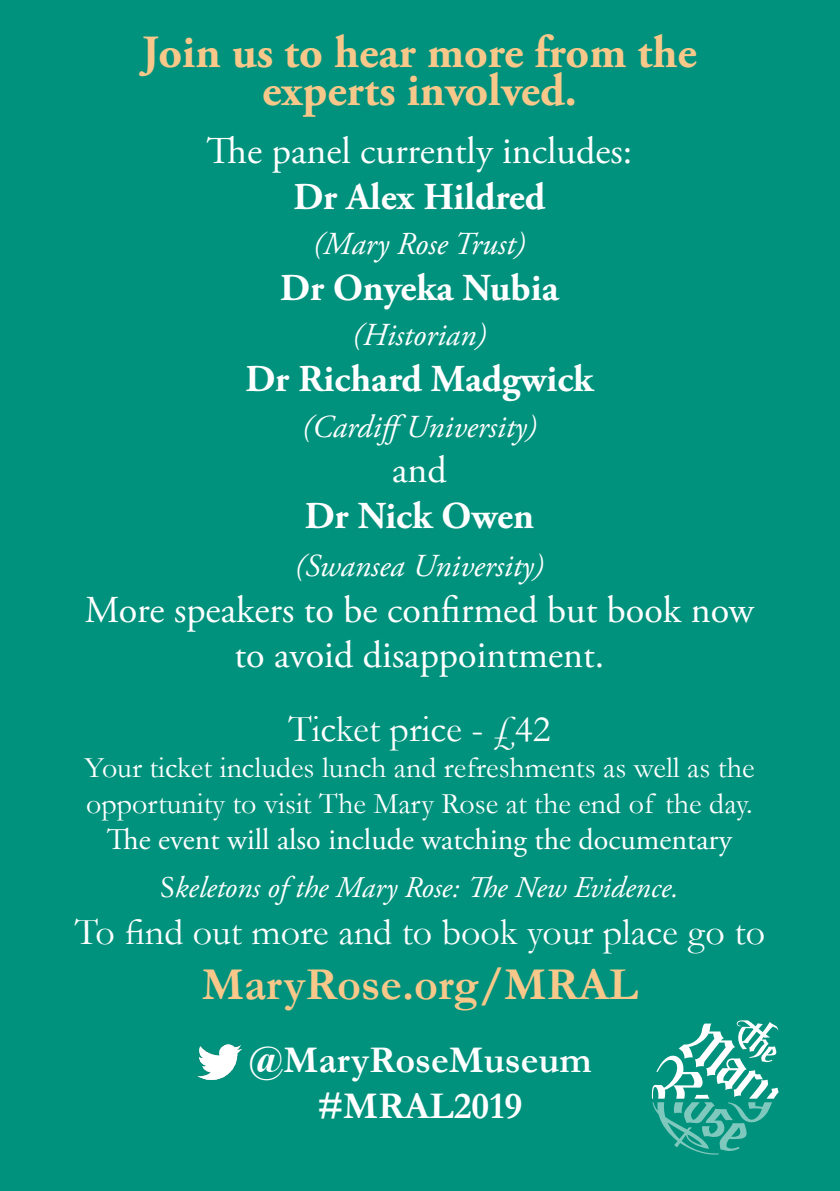
<style>
.page{position:relative;width:840px;height:1191px;background:#fff}
.page>*{position:absolute;margin:0;border:0;box-sizing:border-box;transform-origin:0 0}
.t1{font:700 46px/38px "Adobe Garamond Pro";color:#f8c88a;text-align:center}
.t2{font:700 46px "Garamond";color:#f8c88a}
.t3{font:38px/45.6px "Adobe Garamond Pro";color:#fff;text-align:center}
.t4{font:700 38px "Adobe Garamond Pro";color:#fff}
.t5{font:38px "Garamond";color:#fff}
.t6{font:700 38px "Garamond";color:#fff}
.t7{font:italic 32px "Adobe Garamond Pro";color:#fff}
.t8{font:30px/36px "Garamond";color:#fff}
.t9{font:30px/48px "Adobe Garamond Pro";color:#fff;text-align:center}
.s1{font-style:italic}
</style>
<div class="page">
<div style="left:0;top:0;width:839px;height:1191px;background:#00927d"></div>
<svg style="left:651px;top:1020px;width:127px;height:134px;background:#3bab9b"></svg>
<img style="left:197px;top:1044px;width:44px;height:36px">
<p class="t1" style="left:142px;top:35px;width:556px">Join us to hear more from the experts involved.</p>
<p class="t3" style="left:206px;top:129px;width:427px">The panel currently includes:</p>
<p class="t4" style="left:293px;top:174px;width:253px">Dr Alex Hildred</p>
<p class="t7" style="left:313px;top:225px;width:214px">(Mary Rose Trust)</p>
<p class="t4" style="left:280px;top:266px;width:279px">Dr Onyeka Nubia</p>
<p class="t7" style="left:352px;top:316px;width:135px">(Historian)</p>
<p class="t4" style="left:245px;top:357px;width:349px">Dr Richard Madgwick</p>
<p class="t7" style="left:302px;top:407px;width:236px">(CardiffUniversity)</p>
<p class="t3" style="left:392px;top:449px;width:56px">and</p>
<p class="t4" style="left:305px;top:494px;width:230px">Dr Nick Owen</p>
<p class="t7" style="left:295px;top:546px;width:250px">(Swansea University)</p>
<p class="t3" style="left:85px;top:588px;width:670px">More speakers to be confirmed but book now to avoid disappointment.</p>
<p class="t5" style="left:288px;top:703px;width:263px">Ticket price - £42</p>
<p class="t8" style="left:84px;top:748px;width:671px">Your ticket includes lunch and refreshments as well as the opportunity to visit The Mary Rose at the end of the day.</p>
<p class="t9" style="left:107px;top:816px;width:626px">The event will also include watching the documentary<br>S<span class="s1">keletons of the Mary Rose: The New Evidence.</span></p>
<p class="t5" style="left:75px;top:906px;width:691px">To find out more and to book your place go to</p>
<p class="t2" style="left:202px;top:953px;width:437px">MaryRose.org/MRAL</p>
<p class="t6" style="left:248px;top:1034px;width:344px">@MaryRoseMuseum</p>
<p class="t6" style="left:317px;top:1080px;width:206px">#MRAL2019</p>
</div>
